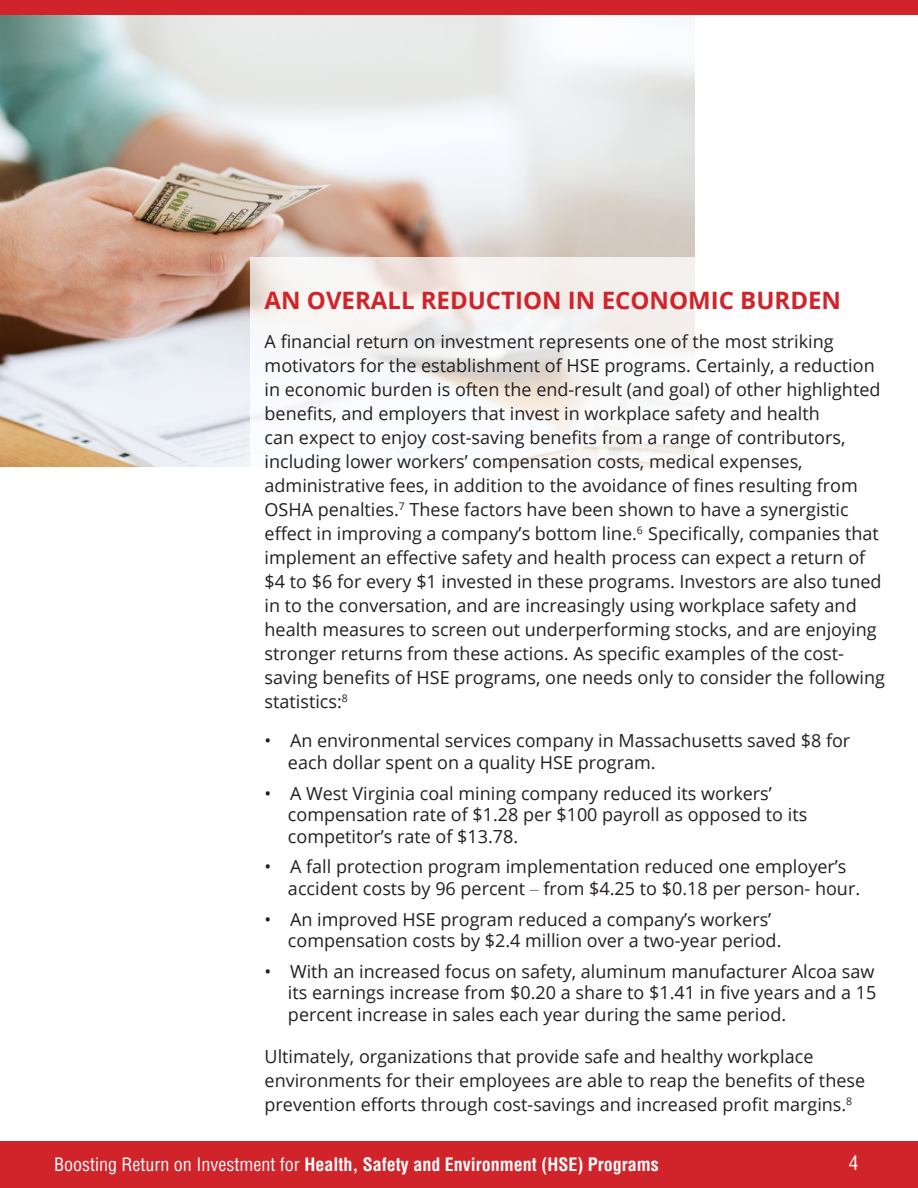
<style>
.page{position:relative;width:918px;height:1188px;background:#fff}
.page>*{position:absolute;margin:0;border:0;box-sizing:border-box;transform-origin:0 0}
.t1{font:700 24px "Open Sans";color:#d1232a}
.t2{font:condensed 19.5px "Helvetica LT Std";color:#fff}
.t3{font:18px/24px "Open Sans";color:#231f20}
.t4{font:700 condensed 18px "Helvetica LT Std";color:#fff}
.s1{font-family:"Helvetica Neue LT Com";font-weight:100}
.s2{font-weight:400}
</style>
<div class="page">
<div style="left:0;top:1141px;width:918px;height:47px;background:#d1232a"></div>
<img style="left:0;top:14px;width:695px;height:452px">
<div style="left:250px;top:257px;width:640px;height:879px;background:#fff"></div>
<div style="left:0;top:0;width:918px;height:14px;background:#d1232a"></div>
<p class="t1" style="left:265px;top:283px;width:578px">AN OVERALL REDUCTION IN ECONOMIC BURDEN</p>
<p class="t3" style="left:265px;top:329px;width:622px">A financial return on investment represents one of the most striking motivators for the establishment of HSE programs. Certainly, a reduction in economic burden is often the end-result (and goal) of other highlighted benefits, and employers that invest in workplace safety and health<br>can expect to enjoy cost-saving benefits from a range of contributors, including lower workers’ compensation costs, medical expenses, administrative fees, in addition to the avoidance of fines resulting from OSHA penalties.<sup>7</sup> These factors have been shown to have a synergistic effect in improving a company’s bottom line.<sup>6</sup> Specifically, companies that implement an effective safety and health process can expect a return of $4 to $6 for every $1 invested in these programs. Investors are also tuned in to the conversation, and are increasingly using workplace safety and health measures to screen out underperforming stocks, and are enjoying stronger returns from these actions. As specific examples of the cost&shy;saving benefits of HSE programs, one needs only to consider the following statistics:<sup>8</sup></p>
<p class="t3" style="left:288px;top:730px;width:564px;line-height:21.6px;text-indent:-23px">• An environmental services company in Massachusetts saved $8 for each dollar spent on a quality HSE program.</p>
<p class="t3" style="left:288px;top:782px;width:521px;line-height:21.6px;text-indent:-23px">• A West Virginia coal mining company reduced its workers’ compensation rate of $1.28 per $100 payroll as opposed to its competitor’s rate of $13.78.</p>
<p class="t3" style="left:288px;top:856px;width:574px;line-height:21.6px;text-indent:-23px">• A fall protection program implementation reduced one employer’s accident costs by 96 percent <span class="s1">–</span> from $4.25 to $0.18 per person- hour.</p>
<p class="t3" style="left:288px;top:908px;width:495px;line-height:21.6px;text-indent:-23px">• An improved HSE program reduced a company’s workers’ compensation costs by $2.4 million over a two-year period.</p>
<p class="t3" style="left:288px;top:960px;width:590px;line-height:21.6px;text-align:justify;text-indent:-23px">• With an increased focus on safety, aluminum manufacturer Alcoa saw its earnings increase from $0.20 a share to $1.41 in five years and a 15 percent increase in sales each year during the same period.</p>
<p class="t3" style="left:265px;top:1044px;width:602px">Ultimately, organizations that provide safe and healthy workplace environments for their employees are able to reap the benefits of these prevention efforts through cost-savings and increased profit margins.<sup>8</sup></p>
<p class="t4" style="left:54px;top:1153px;width:606px"><span class="s2">Boosting Return on Investment for</span> Health, Safety and Environment (HSE) Programs</p>
<p class="t2" style="left:849px;top:1151px;width:11px">4</p>
</div>
